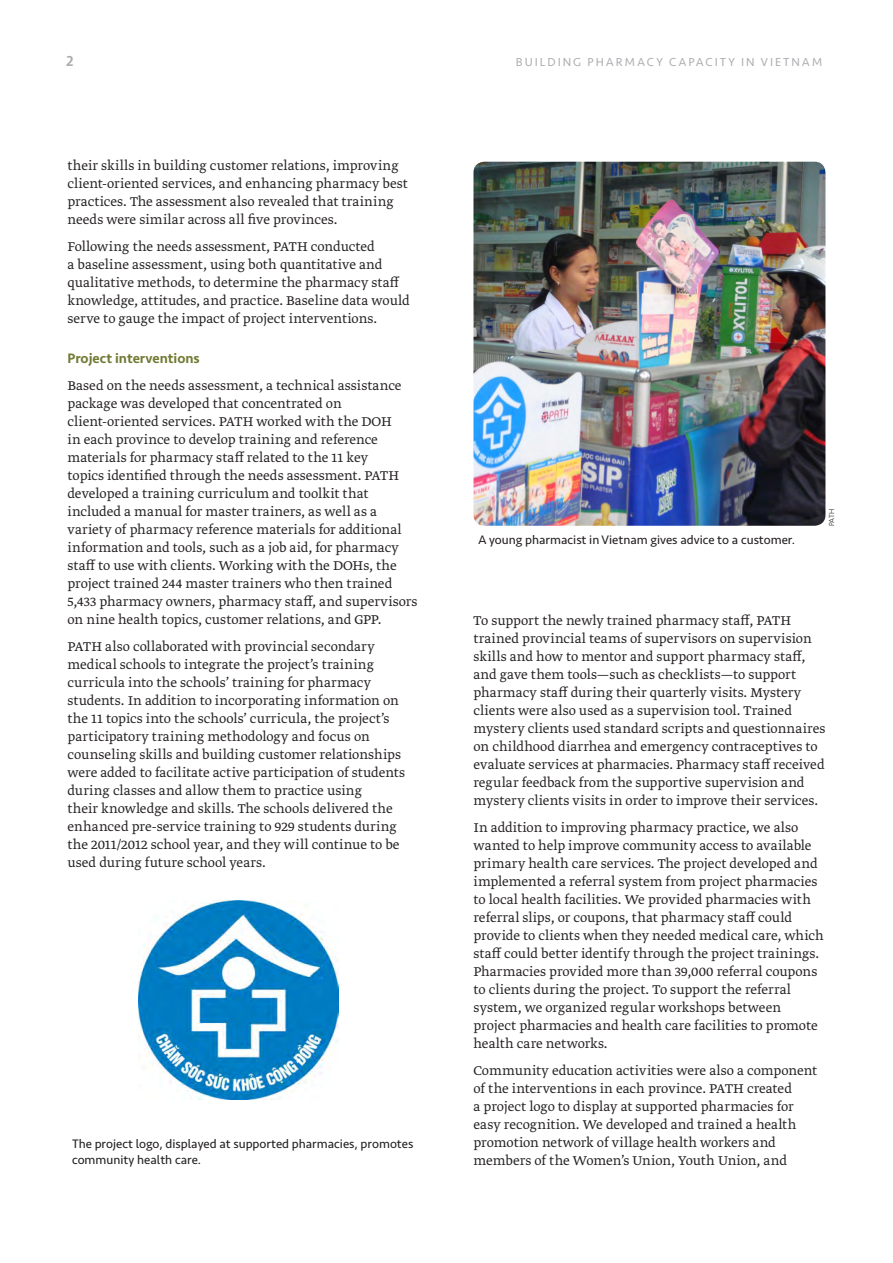
<style>
.page{position:relative;width:893px;height:1263px;background:#fff}
.page>*{position:absolute;margin:0;border:0;box-sizing:border-box;transform-origin:0 0}
.body{font:300 15px/18px "Greta Text Pro";letter-spacing:.005em;color:#231f20}
.folio{font:500 15px "Seravek";color:#afafb3}
.headB{font:500 14.25px "Seravek";color:#727a34}
.t1{font:12.75px/16.5px "Seravek";color:#231f20}
.folio-2{font:12px "Seravek";letter-spacing:.165em;color:#afafb3}
.photo_credit{font:300 7.5px "Seravek";color:#231f20}
</style>
<div class="page">
<img style="left:139px;top:900px;width:199px;height:200px">
<img style="left:473px;top:162px;width:352px;height:364px">
<p class="folio" style="left:66px;top:52px;width:9px">2</p>
<p class="folio-2" style="left:516px;top:55px;width:308px">BUILDING PHARMACY CAPACITY IN VIETNAM</p>
<p class="body" style="left:68px;top:157px;width:342px">their skills in building customer relations, improving client-oriented services, and enhancing pharmacy best practices. The assessment also revealed that training needs were similar across all five provinces.</p>
<p class="body" style="left:68px;top:238px;width:344px">Following the needs assessment, PATH conducted<br>a baseline assessment, using both quantitative and qualitative methods, to determine the pharmacy staff knowledge, attitudes, and practice. Baseline data would serve to gauge the impact of project interventions.</p>
<p class="headB" style="left:68px;top:349px;width:134px">Project interventions</p>
<p class="body" style="left:68px;top:377px;width:352px">Based on the needs assessment, a technical assistance package was developed that concentrated on client-oriented services. PATH worked with the DOH<br>in each province to develop training and reference materials for pharmacy staff related to the 11 key<br>topics identified through the needs assessment. PATH developed a training curriculum and toolkit that included a manual for master trainers, as well as a variety of pharmacy reference materials for additional information and tools, such as a job aid, for pharmacy staff to use with clients. Working with the DOHs, the project trained 244 master trainers who then trained 5,433 pharmacy owners, pharmacy staff, and supervisors on nine health topics, customer relations, and GPP.</p>
<p class="body" style="left:68px;top:638px;width:339px">PATH also collaborated with provincial secondary medical schools to integrate the project’s training curricula into the schools’ training for pharmacy students. In addition to incorporating information on the 11 topics into the schools’ curricula, the project’s participatory training methodology and focus on counseling skills and building customer relationships were added to facilitate active participation of students during classes and allow them to practice using<br>their knowledge and skills. The schools delivered the enhanced pre-service training to 929 students during the 2011/2012 school year, and they will continue to be used during future school years.</p>
<p class="t1" style="left:72px;top:1135px;width:343px">The project logo, displayed at supported pharmacies, promotes community health care.</p>
<p class="t1" style="left:478px;top:532px;width:318px">A young pharmacist in Vietnam gives advice to a customer.</p>
<p class="photo_credit" style="left:827px;top:526px;width:18px;rotate:-90deg">PATH</p>
<p class="body" style="left:473px;top:612px;width:353px">To support the newly trained pharmacy staff, PATH trained provincial teams of supervisors on supervision skills and how to mentor and support pharmacy staff, and gave them tools—such as checklists—to support pharmacy staff during their quarterly visits. Mystery clients were also used as a supervision tool. Trained mystery clients used standard scripts and questionnaires on childhood diarrhea and emergency contraceptives to evaluate services at pharmacies. Pharmacy staff received regular feedback from the supportive supervision and mystery clients visits in order to improve their services.</p>
<p class="body" style="left:473px;top:819px;width:352px">In addition to improving pharmacy practice, we also wanted to help improve community access to available primary health care services. The project developed and implemented a referral system from project pharmacies to local health facilities. We provided pharmacies with referral slips, or coupons, that pharmacy staff could provide to clients when they needed medical care, which staff could better identify through the project trainings.<br>Pharmacies provided more than 39,000 referral coupons to clients during the project. To support the referral system, we organized regular workshops between project pharmacies and health care facilities to promote health care networks.</p>
<p class="body" style="left:473px;top:1062px;width:345px">Community education activities were also a component of the interventions in each province. PATH created<br>a project logo to display at supported pharmacies for easy recognition. We developed and trained a health promotion network of village health workers and members of the Women’s Union, Youth Union, and</p>
</div>
